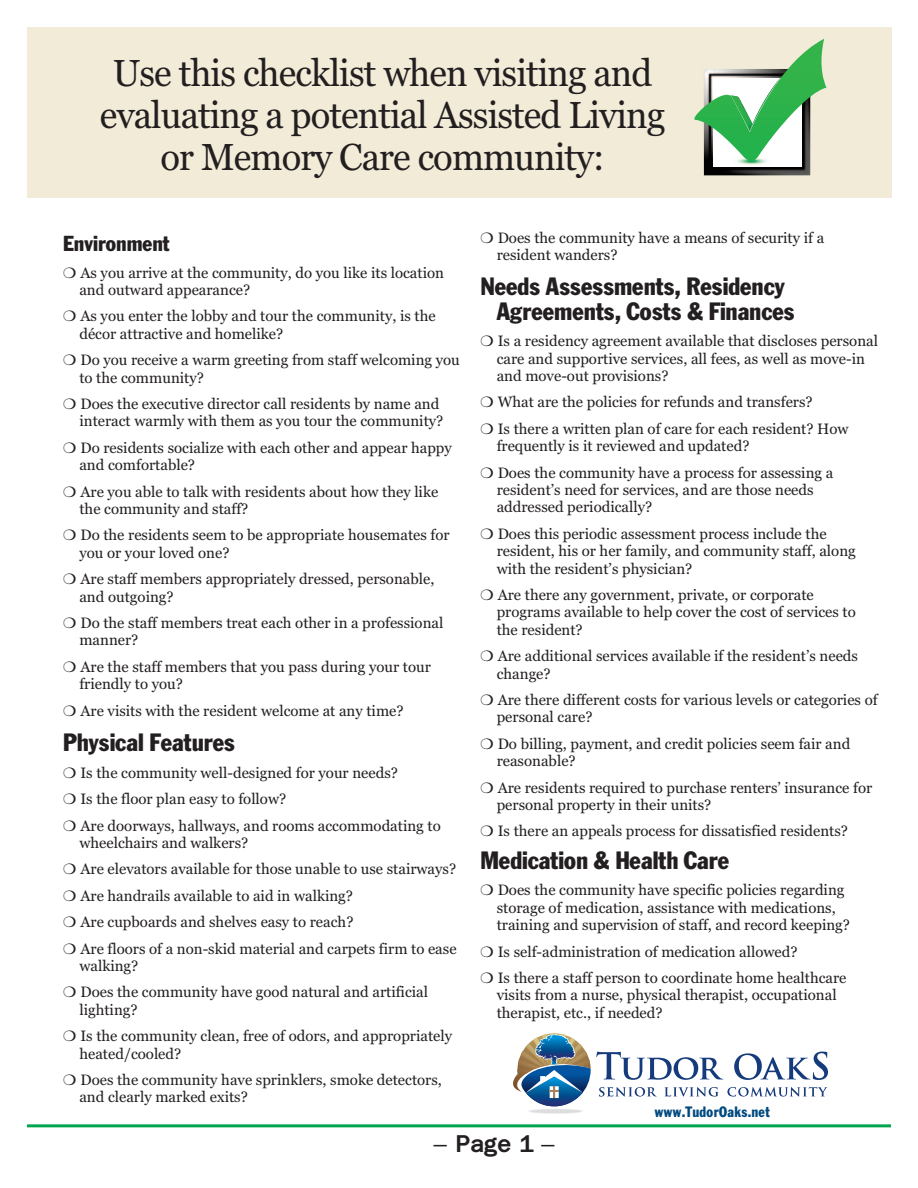
<style>
.page{position:relative;width:918px;height:1188px;background:#fff}
.page>*{position:absolute;margin:0;border:0;box-sizing:border-box;transform-origin:0 0}
.t1{font:37.5px/42px "Georgia";letter-spacing:-.025em;color:#231f20;text-align:center}
.t2{font:800 22.5px/25.2px "Library Gothic";letter-spacing:-.025em;color:#231f20}
.t3{font:800 21px "Library Gothic";color:#231f20}
.t4{font:800 19.5px "Library Gothic";letter-spacing:-.025em;color:#231f20}
.t5{font:15px/17.4px "Georgia";color:#231f20}
.t6{font:800 13.5px "Library Gothic";color:#004a7f;scale:.94 1}
</style>
<div class="page">
<div style="left:27px;top:27px;width:864px;height:170px;background:#f1ebd8"></div>
<img style="left:704px;top:161px;width:106px;height:14px">
<div style="left:713px;top:78px;width:88px;height:88px;background:#fff"></div>
<img style="left:723px;top:155px;width:57px;height:11px;border-radius:50%">
<img style="left:694px;top:39px;width:132px;height:122px">
<hr style="left:27px;top:1124px;width:864px;height:3px;background:#00a54f">
<svg style="left:513px;top:1033px;width:315px;height:73px"></svg>
<div style="left:528px;top:1108px;width:56px;height:6px;background:#f9fafc;border-radius:50%"></div>
<svg style="left:528px;top:1109px;width:55px;height:5px"></svg>
<hr style="left:529px;top:1109px;width:53px;height:4px;background:#ebecee;border-radius:50%">
<hr style="left:530px;top:1109px;width:52px;height:4px;background:#e5e8e7;border-radius:50%">
<hr style="left:531px;top:1109px;width:50px;height:4px;background:#ddddde;border-radius:50%">
<h1 class="t1" style="left:100px;top:52px;width:567px">Use this checklist when visiting and evaluating a potential Assisted Living or Memory Care community:</h1>
<h3 class="t4" style="left:63px;top:231px;width:109px">Environment</h3>
<p class="t5" style="left:79px;top:264px;width:366px;text-indent:-16px">❍ As you arrive at the community, do you like its location and outward appearance?</p>
<p class="t5" style="left:79px;top:308px;width:358px;text-indent:-16px">❍ As you enter the lobby and tour the community, is the décor attractive and homelike?</p>
<p class="t5" style="left:79px;top:351px;width:382px;text-indent:-16px">❍ Do you receive a warm greeting from staff welcoming you to the community?</p>
<p class="t5" style="left:63px;top:395px;width:382px;text-align:right">❍ Does the executive director call residents by name and interact warmly with them as you tour the community?</p>
<p class="t5" style="left:79px;top:439px;width:374px;text-indent:-16px">❍ Do residents socialize with each other and appear happy and comfortable?</p>
<p class="t5" style="left:79px;top:483px;width:360px;text-indent:-16px">❍ Are you able to talk with residents about how they like the community and staff?</p>
<p class="t5" style="left:79px;top:527px;width:372px;text-indent:-16px">❍ Do the residents seem to be appropriate housemates for you or your loved one?</p>
<p class="t5" style="left:79px;top:570px;width:357px;text-indent:-16px">❍ Are staff members appropriately dressed, personable, and outgoing?</p>
<p class="t5" style="left:79px;top:614px;width:365px;text-indent:-16px">❍ Do the staff members treat each other in a professional manner?</p>
<p class="t5" style="left:79px;top:658px;width:353px;text-indent:-16px">❍ Are the staff members that you pass during your tour friendly to you?</p>
<p class="t5" style="left:63px;top:702px;width:342px">❍ Are visits with the resident welcome at any time?</p>
<h2 class="t2" style="left:63px;top:730px;width:174px">Physical Features</h2>
<p class="t5" style="left:63px;top:759px;width:379px;line-height:26.4px">❍ Is the community well-designed for your needs?<br>❍ Is the floor plan easy to follow?<br>❍ Are doorways, hallways, and rooms accommodating to</p>
<p class="t5" style="left:63px;top:830px;width:395px;line-height:26.4px;text-indent:16px">wheelchairs and walkers?<br>❍ Are elevators available for those unable to use stairways? ❍ Are handrails available to aid in walking?<br>❍ Are cupboards and shelves easy to reach?<br>❍ Are floors of a non-skid material and carpets firm to ease</p>
<p class="t5" style="left:63px;top:953px;width:366px;line-height:26.4px;text-indent:16px">walking?<br>❍ Does the community have good natural and artificial</p>
<p class="t5" style="left:63px;top:996px;width:390px;line-height:26.4px;text-indent:16px">lighting?<br>❍ Is the community clean, free of odors, and appropriately</p>
<p class="t5" style="left:63px;top:1040px;width:380px;line-height:26.4px;text-indent:16px">heated/cooled?<br>❍ Does the community have sprinklers, smoke detectors,</p>
<p class="t5" style="left:79px;top:1088px;width:170px">and clearly marked exits?</p>
<p class="t5" style="left:497px;top:229px;width:329px;text-indent:-16px">❍ Does the community have a means of security if a resident wanders?</p>
<h2 class="t2" style="left:497px;top:273px;width:300px;text-indent:-16px">Needs Assessments, Residency<br>Agreements, Costs &amp; Finances</h2>
<p class="t5" style="left:497px;top:332px;width:383px;text-indent:-16px">❍ Is a residency agreement available that discloses personal care and supportive services, all fees, as well as move-in and move-out provisions?</p>
<p class="t5" style="left:481px;top:389px;width:370px;line-height:26.4px">❍ What are the policies for refunds and transfers?<br>❍ Is there a written plan of care for each resident? How</p>
<p class="t5" style="left:481px;top:433px;width:354px;line-height:26.4px;text-indent:16px">frequently is it reviewed and updated?<br>❍ Does the community have a process for assessing a</p>
<p class="t5" style="left:497px;top:481px;width:318px">resident’s need for services, and are those needs addressed periodically?</p>
<p class="t5" style="left:497px;top:525px;width:361px;text-indent:-16px">❍ Does this periodic assessment process include the resident, his or her family, and community staff, along with the resident’s physician?</p>
<p class="t5" style="left:497px;top:586px;width:361px;text-indent:-16px">❍ Are there any government, private, or corporate programs available to help cover the cost of services to the resident?</p>
<p class="t5" style="left:497px;top:647px;width:363px;text-indent:-16px">❍ Are additional services available if the resident’s needs change?</p>
<p class="t5" style="left:497px;top:691px;width:382px;text-indent:-16px">❍ Are there different costs for various levels or categories of personal care?</p>
<p class="t5" style="left:497px;top:735px;width:355px;text-indent:-16px">❍ Do billing, payment, and credit policies seem fair and reasonable?</p>
<p class="t5" style="left:497px;top:779px;width:377px;text-indent:-16px">❍ Are residents required to purchase renters’ insurance for personal property in their units?</p>
<p class="t5" style="left:481px;top:822px;width:369px">❍ Is there an appeals process for dissatisfied residents?</p>
<h2 class="t2" style="left:481px;top:847px;width:251px">Medication &amp; Health Care</h2>
<p class="t5" style="left:497px;top:882px;width:355px;text-indent:-16px">❍ Does the community have specific policies regarding storage of medication, assistance with medications, training and supervision of staff, and record keeping?</p>
<p class="t5" style="left:481px;top:938px;width:368px;line-height:26.4px">❍ Is self-administration of medication allowed?<br>❍ Is there a staff person to coordinate home healthcare</p>
<p class="t5" style="left:497px;top:987px;width:341px">visits from a nurse, physical therapist, occupational therapist, etc., if needed?</p>
<p class="t6" style="left:655px;top:1103px;width:124px">www.TudorOaks.net</p>
<h3 class="t3" style="left:434px;top:1130px;width:122px">– Page 1 –</h3>
</div>
